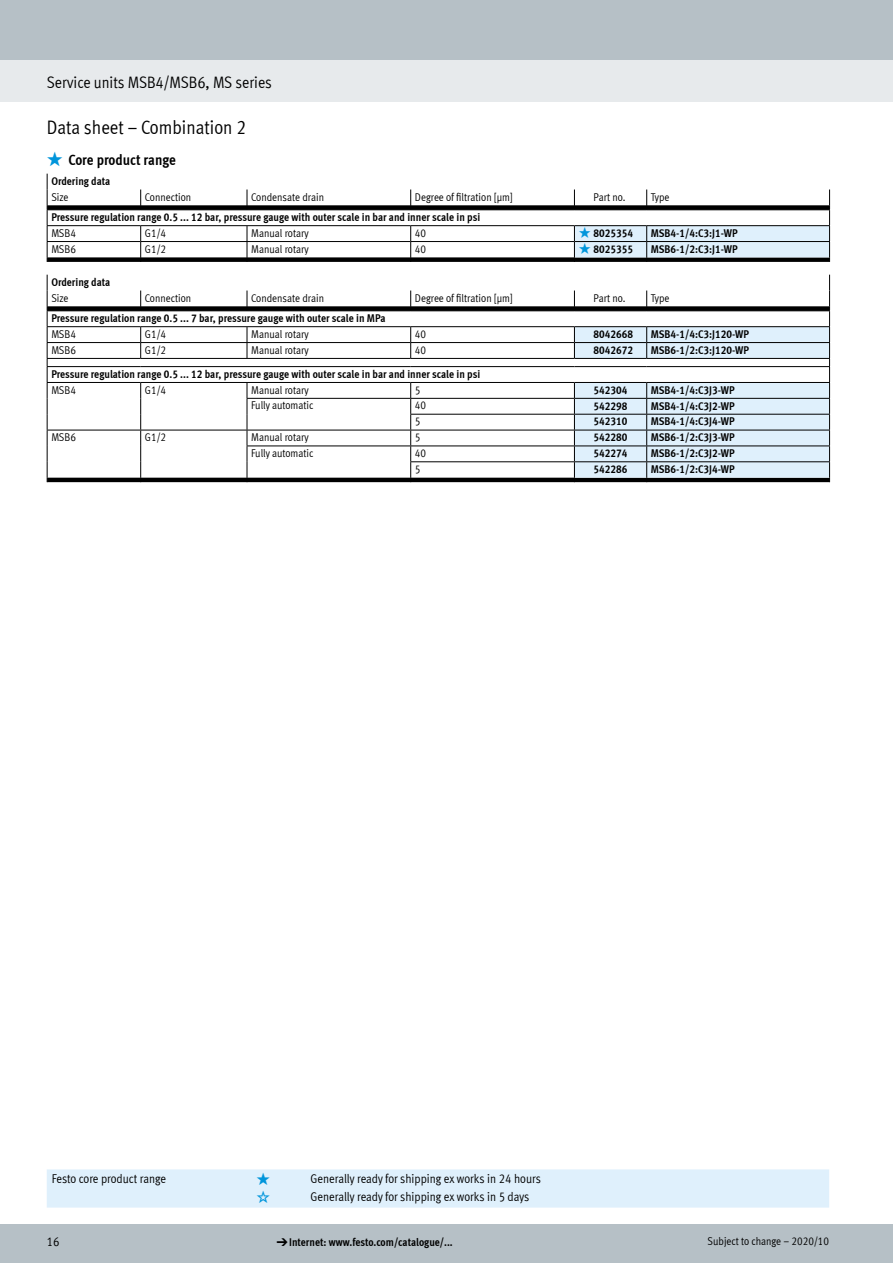
<style>
.page{position:relative;width:893px;height:1263px;background:#fff}
.page>*{position:absolute;margin:0;border:0;box-sizing:border-box;transform-origin:0 0}
.FES_title_section{font:19.5px "Meta Cond LF";color:#000}
.FES_title_family{font:16.5px "Meta Cond LF";color:#000}
.t1{font:700 15px "Meta Cond LF";letter-spacing:-.005em;color:#000}
.FES_regular{font:12.75px "Meta Cond LF";color:#000}
.t2{font:12.75px "Meto Pict 182";color:#0095db}
.FES_tab_sub_1{font:700 11.25px "Meta Cond LF";color:#000}
.FES_type_code{font:700 11.25px "Meta Cond LF";color:#000}
.FES_tab_regular{font:11.25px "Meta Cond LF";color:#000}
.FES_tab_head_2{font:11.25px "Meta Cond LF";color:#000}
.FES_type_code_in{font:700 11.25px "Meta Cond LF";color:#000}
.FES_tab_head_1{font:700 11.25px "Meta Cond LF";color:#000}
.FES_type_code_head_i{font:11.25px "Meta Cond LF";color:#000}
.FES_type_code_head{font:11.25px "Meta Cond LF";color:#000}
.s1{font-family:"Meto Pict 182";font-weight:400;color:#0095db}
.s2{font-family:"Meto Pict 182";font-weight:400}
</style>
<div class="page">
<div style="left:0;top:1225px;width:893px;height:38px;background:#b6c0c6"></div>
<div style="left:0;top:60px;width:893px;height:42px;background:#e7eaec"></div>
<div style="left:0;top:0;width:893px;height:60px;background:#b6c0c6"></div>
<svg style="left:47px;top:174px;width:783px;height:88px"></svg>
<svg style="left:48px;top:306px;width:526px;height:176px"></svg>
<hr style="left:47px;top:342px;width:94px;height:1px;background:#000">
<hr style="left:141px;top:342px;width:106px;height:1px;background:#000">
<svg style="left:140px;top:327px;width:1px;height:31px"></svg>
<hr style="left:247px;top:342px;width:164px;height:1px;background:#000">
<svg style="left:247px;top:327px;width:1px;height:31px"></svg>
<hr style="left:411px;top:342px;width:163px;height:1px;background:#000">
<svg style="left:410px;top:327px;width:1px;height:31px"></svg>
<hr style="left:47px;top:358px;width:94px;height:1px;background:#000">
<hr style="left:141px;top:358px;width:106px;height:1px;background:#000">
<hr style="left:247px;top:358px;width:164px;height:1px;background:#000">
<hr style="left:411px;top:358px;width:163px;height:1px;background:#000">
<hr style="left:247px;top:398px;width:164px;height:1px;background:#000">
<hr style="left:411px;top:398px;width:163px;height:1px;background:#000">
<hr style="left:410px;top:414px;width:164px;height:1px;background:#000">
<hr style="left:47px;top:430px;width:94px;height:1px;background:#000">
<hr style="left:141px;top:430px;width:106px;height:1px;background:#000">
<hr style="left:247px;top:430px;width:164px;height:1px;background:#000">
<hr style="left:411px;top:430px;width:163px;height:1px;background:#000">
<hr style="left:247px;top:446px;width:164px;height:1px;background:#000">
<hr style="left:411px;top:446px;width:163px;height:1px;background:#000">
<hr style="left:410px;top:461px;width:164px;height:1px;background:#000">
<svg style="left:140px;top:290px;width:1px;height:20px"></svg>
<svg style="left:247px;top:290px;width:1px;height:20px"></svg>
<svg style="left:410px;top:290px;width:1px;height:20px"></svg>
<hr style="left:141px;top:326px;width:106px;height:1px;background:#000">
<hr style="left:247px;top:326px;width:164px;height:1px;background:#000">
<hr style="left:411px;top:326px;width:163px;height:1px;background:#000">
<hr style="left:47px;top:310px;width:94px;height:1px;background:#000">
<hr style="left:141px;top:310px;width:106px;height:1px;background:#000">
<hr style="left:247px;top:310px;width:164px;height:1px;background:#000">
<hr style="left:411px;top:310px;width:163px;height:1px;background:#000">
<hr style="left:47px;top:326px;width:94px;height:1px;background:#000">
<hr style="left:141px;top:382px;width:106px;height:1px;background:#000">
<hr style="left:247px;top:382px;width:164px;height:1px;background:#000">
<hr style="left:411px;top:382px;width:163px;height:1px;background:#000">
<hr style="left:47px;top:366px;width:94px;height:1px;background:#000">
<hr style="left:141px;top:366px;width:106px;height:1px;background:#000">
<hr style="left:247px;top:366px;width:164px;height:1px;background:#000">
<hr style="left:411px;top:366px;width:163px;height:1px;background:#000">
<hr style="left:47px;top:382px;width:94px;height:1px;background:#000">
<svg style="left:47px;top:275px;width:1px;height:207px"></svg>
<svg style="left:140px;top:383px;width:1px;height:99px"></svg>
<svg style="left:247px;top:383px;width:1px;height:99px"></svg>
<svg style="left:410px;top:383px;width:1px;height:99px"></svg>
<svg style="left:574px;top:275px;width:256px;height:207px"></svg>
<div style="left:47px;top:1169px;width:782px;height:38px;background:#dff0fc"></div>
<p class="FES_title_family" style="left:47px;top:72px;width:227px">Service units MSB4/MSB6, MS series</p>
<p class="FES_title_section" style="left:47px;top:116px;width:201px">Data sheet – Combination 2</p>
<p class="t1" style="left:47px;top:150px;width:131px"><span class="s1">q</span> Core product range</p>
<p class="FES_tab_head_1" style="left:51px;top:174px;width:60px">Ordering data</p>
<p class="FES_tab_head_2" style="left:51px;top:190px;width:19px">Size</p>
<p class="FES_tab_head_2" style="left:145px;top:190px;width:48px">Connection</p>
<p class="FES_tab_head_2" style="left:251px;top:190px;width:74px">Condensate drain</p>
<p class="FES_tab_head_2" style="left:415px;top:190px;width:99px">Degree of filtration [μm]</p>
<p class="FES_type_code_head_i" style="left:594px;top:190px;width:33px">Part no.</p>
<p class="FES_type_code_head" style="left:651px;top:190px;width:20px">Type</p>
<p class="FES_tab_sub_1" style="left:51px;top:210px;width:430px">Pressure regulation range 0.5 ... 12 bar, pressure gauge with outer scale in bar and inner scale in psi</p>
<p class="FES_tab_regular" style="left:51px;top:226px;width:26px">MSB4</p>
<p class="FES_tab_regular" style="left:145px;top:226px;width:23px">G1/4</p>
<p class="FES_tab_regular" style="left:251px;top:226px;width:59px">Manual rotary</p>
<p class="FES_tab_regular" style="left:415px;top:226px;width:13px">40</p>
<p class="FES_tab_sub_1" style="left:579px;top:226px;width:56px"><span class="s1">q</span>8025354</p>
<p class="FES_type_code" style="left:651px;top:226px;width:88px">MSB4-1/4:C3:J1-WP</p>
<p class="FES_tab_regular" style="left:51px;top:242px;width:26px">MSB6</p>
<p class="FES_tab_regular" style="left:145px;top:242px;width:23px">G1/2</p>
<p class="FES_tab_regular" style="left:251px;top:242px;width:59px">Manual rotary</p>
<p class="FES_tab_regular" style="left:415px;top:242px;width:13px">40</p>
<p class="FES_tab_sub_1" style="left:579px;top:242px;width:56px"><span class="s1">q</span>8025355</p>
<p class="FES_type_code" style="left:651px;top:242px;width:88px">MSB6-1/2:C3:J1-WP</p>
<p class="FES_tab_head_1" style="left:51px;top:275px;width:60px">Ordering data</p>
<p class="FES_tab_head_2" style="left:51px;top:291px;width:19px">Size</p>
<p class="FES_tab_head_2" style="left:145px;top:291px;width:48px">Connection</p>
<p class="FES_tab_head_2" style="left:251px;top:291px;width:74px">Condensate drain</p>
<p class="FES_tab_head_2" style="left:415px;top:291px;width:99px">Degree of filtration [μm]</p>
<p class="FES_type_code_head_i" style="left:594px;top:291px;width:33px">Part no.</p>
<p class="FES_type_code_head" style="left:651px;top:291px;width:20px">Type</p>
<p class="FES_tab_sub_1" style="left:51px;top:311px;width:336px">Pressure regulation range 0.5 ... 7 bar, pressure gauge with outer scale in MPa</p>
<p class="FES_tab_regular" style="left:51px;top:327px;width:26px">MSB4</p>
<p class="FES_tab_regular" style="left:145px;top:327px;width:23px">G1/4</p>
<p class="FES_tab_regular" style="left:251px;top:327px;width:59px">Manual rotary</p>
<p class="FES_tab_regular" style="left:415px;top:327px;width:13px">40</p>
<p class="FES_type_code_in" style="left:594px;top:327px;width:41px">8042668</p>
<p class="FES_type_code" style="left:651px;top:327px;width:99px">MSB4-1/4:C3:J120-WP</p>
<p class="FES_tab_regular" style="left:51px;top:343px;width:26px">MSB6</p>
<p class="FES_tab_regular" style="left:145px;top:343px;width:23px">G1/2</p>
<p class="FES_tab_regular" style="left:251px;top:343px;width:59px">Manual rotary</p>
<p class="FES_tab_regular" style="left:415px;top:343px;width:13px">40</p>
<p class="FES_type_code_in" style="left:594px;top:343px;width:41px">8042672</p>
<p class="FES_type_code" style="left:651px;top:343px;width:99px">MSB6-1/2:C3:J120-WP</p>
<p class="FES_tab_sub_1" style="left:51px;top:367px;width:430px">Pressure regulation range 0.5 ... 12 bar, pressure gauge with outer scale in bar and inner scale in psi</p>
<p class="FES_tab_regular" style="left:51px;top:383px;width:26px">MSB4</p>
<p class="FES_tab_regular" style="left:145px;top:383px;width:23px">G1/4</p>
<p class="FES_tab_regular" style="left:251px;top:383px;width:59px">Manual rotary</p>
<p class="FES_tab_regular" style="left:415px;top:383px;width:7px">5</p>
<p class="FES_type_code_in" style="left:594px;top:383px;width:35px">542304</p>
<p class="FES_type_code" style="left:651px;top:383px;width:85px">MSB4-1/4:C3J3-WP</p>
<p class="FES_tab_regular" style="left:251px;top:399px;width:64px">Fully automatic</p>
<p class="FES_tab_regular" style="left:415px;top:399px;width:13px">40</p>
<p class="FES_type_code_in" style="left:594px;top:398px;width:35px">542298</p>
<p class="FES_type_code" style="left:651px;top:398px;width:85px">MSB4-1/4:C3J2-WP</p>
<p class="FES_tab_regular" style="left:415px;top:414px;width:7px">5</p>
<p class="FES_type_code_in" style="left:594px;top:414px;width:35px">542310</p>
<p class="FES_type_code" style="left:651px;top:414px;width:85px">MSB4-1/4:C3J4-WP</p>
<p class="FES_tab_regular" style="left:51px;top:430px;width:26px">MSB6</p>
<p class="FES_tab_regular" style="left:145px;top:430px;width:23px">G1/2</p>
<p class="FES_tab_regular" style="left:251px;top:430px;width:59px">Manual rotary</p>
<p class="FES_tab_regular" style="left:415px;top:430px;width:7px">5</p>
<p class="FES_type_code_in" style="left:594px;top:430px;width:35px">542280</p>
<p class="FES_type_code" style="left:651px;top:430px;width:85px">MSB6-1/2:C3J3-WP</p>
<p class="FES_tab_regular" style="left:251px;top:446px;width:64px">Fully automatic</p>
<p class="FES_tab_regular" style="left:415px;top:446px;width:13px">40</p>
<p class="FES_type_code_in" style="left:594px;top:446px;width:35px">542274</p>
<p class="FES_type_code" style="left:651px;top:446px;width:85px">MSB6-1/2:C3J2-WP</p>
<p class="FES_tab_regular" style="left:415px;top:462px;width:7px">5</p>
<p class="FES_type_code_in" style="left:594px;top:462px;width:35px">542286</p>
<p class="FES_type_code" style="left:651px;top:462px;width:85px">MSB6-1/2:C3J4-WP</p>
<p class="FES_regular" style="left:52px;top:1171px;width:116px">Festo core product range</p>
<p class="t2" style="left:257px;top:1171px;width:17px">q</p>
<p class="FES_regular" style="left:311px;top:1171px;width:232px">Generally ready for shipping ex works in 24 hours</p>
<p class="t2" style="left:257px;top:1189px;width:17px">w</p>
<p class="FES_regular" style="left:311px;top:1189px;width:220px">Generally ready for shipping ex works in 5 days</p>
<p class="FES_regular" style="left:47px;top:1234px;width:14px">16</p>
<p class="FES_tab_sub_1" style="left:276px;top:1235px;width:178px"><span class="s2">d</span>Internet: www.festo.com/catalogue/...</p>
<p class="FES_tab_head_2" style="left:708px;top:1234px;width:123px">Subject to change – 2020/10</p>
</div>
